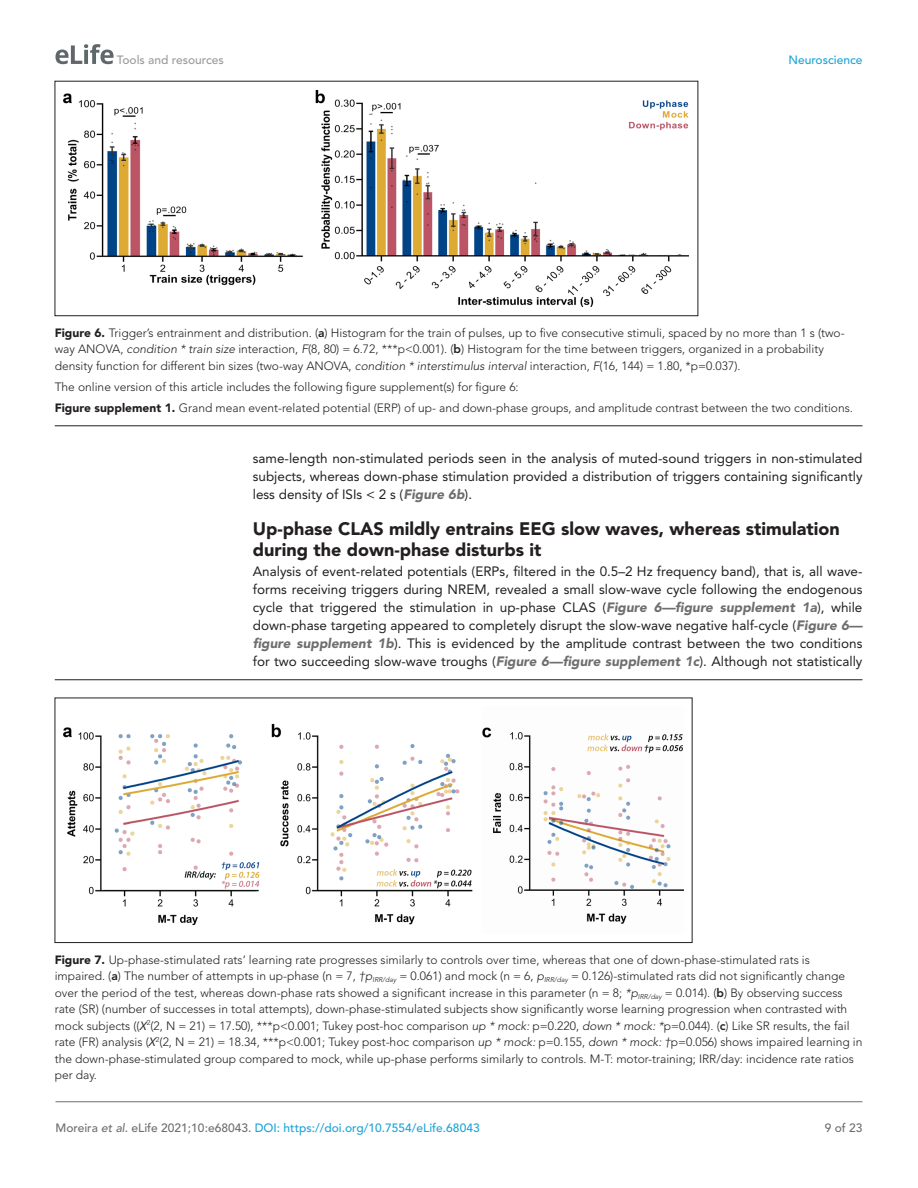
<style>
.page{position:relative;width:918px;height:1188px;background:#fff}
.page>*{position:absolute;margin:0;border:0;box-sizing:border-box;transform-origin:0 0}
.t1{font:900 18px/21px "Avenir LT Std";color:#231f20}
.t2{font:13.5px/18px "Avenir LT Std";color:#231f20;text-align:justify}
.t3{font:300 12px/16.5px "Avenir LT Std";color:#231f20}
.t4{font:500 12px "Avenir LT Std";color:#1ea4d7}
.t5{font:500 12px "Avenir LT Std";color:#9a9a9a}
.t6{font:500 12px "Avenir LT Std";color:#6e6e70}
.s1{font-weight:900}
.s2{font-weight:800}
.s3{font-style:italic}
.s4{font-weight:900;font-style:italic;color:#6e6e70}
.s5{font-family:"Segoe UI";font-weight:400;font-style:italic}
.s6{color:#6e6e70}
.s7{font-style:italic;color:#6e6e70}
</style>
<div class="page">
<svg style="left:55px;top:44px;width:59px;height:20px"></svg>
<hr style="left:56px;top:1101px;width:806px;height:1px;background:#6e6e70">
<hr style="left:55px;top:679px;width:807px;height:1px;background:#231f20">
<img style="left:64px;top:723px;width:619px;height:203px">
<div style="left:55px;top:698px;width:637px;height:245px;border:1px solid #231f20"></div>
<hr style="left:55px;top:425px;width:807px;height:1px;background:#231f20">
<img style="left:64px;top:90px;width:625px;height:217px">
<div style="left:55px;top:81px;width:643px;height:235px;border:1px solid #231f20"></div>
<p class="t5" style="left:117px;top:53px;width:108px">Tools and resources</p>
<p class="t4" style="left:788px;top:53px;width:76px">Neuroscience</p>
<p class="t3" style="left:55px;top:325px;width:791px"><span class="s1">Figure 6.</span> Trigger’s entrainment and distribution. (<span class="s2">a</span>) Histogram for the train of pulses, up to five consecutive stimuli, spaced by no more than 1 s (two&shy;way ANOVA, <span class="s3">condition * train size</span> interaction, <span class="s3">F</span>(8, 80) = 6.72, ***p&lt;0.001). (<span class="s2">b</span>) Histogram for the time between triggers, organized in a probability density function for different bin sizes (two-way ANOVA, <span class="s3">condition * interstimulus interval</span> interaction, <span class="s3">F</span>(16, 144) = 1.80, *p=0.037).</p>
<p class="t3" style="left:55px;top:376px;width:800px;line-height:21px">The online version of this article includes the following figure supplement(s) for figure 6:<br><span class="s1">Figure supplement 1.</span> Grand mean event-related potential (ERP) of up- and down-phase groups, and amplitude contrast between the two conditions.</p>
<p class="t2" style="left:253px;top:450px;width:611px">same-length non-stimulated periods seen in the analysis of muted-sound triggers in non-stimulated subjects, whereas down-phase stimulation provided a distribution of triggers containing significantly less density of ISIs &lt; 2 s (<span class="s4">Figure 6b</span>).</p>
<h1 class="t1" style="left:253px;top:518px;width:588px">Up-phase CLAS mildly entrains EEG slow waves, whereas stimulation during the down-phase disturbs it</h1>
<p class="t2" style="left:253px;top:562px;width:611px">Analysis of event-related potentials (ERPs, filtered in the 0.5–2 Hz frequency band), that is, all wave&shy;forms receiving triggers during NREM, revealed a small slow-wave cycle following the endogenous cycle that triggered the stimulation in up-phase CLAS (<span class="s4">Figure 6—figure supplement 1a</span>), while down-phase targeting appeared to completely disrupt the slow-wave negative half-cycle (<span class="s4">Figure 6— figure supplement 1b</span>). This is evidenced by the amplitude contrast between the two conditions for two succeeding slow-wave troughs (<span class="s4">Figure 6—figure supplement 1c</span>). Although not statistically</p>
<p class="t3" style="left:55px;top:951px;width:809px"><span class="s1">Figure 7.</span> Up-phase-stimulated rats’ learning rate progresses similarly to controls over time, whereas that one of down-phase-stimulated rats is impaired. (<span class="s2">a</span>) The number of attempts in up-phase (n = 7, <span class="s3">†p</span><sub>IRR/day</sub> = 0.061) and mock (n = 6, <span class="s3">p</span><sub>IRR/day</sub> = 0.126)-stimulated rats did not significantly change over the period of the test, whereas down-phase rats showed a significant increase in this parameter (n = 8; <span class="s3">*p</span><sub>IRR/day</sub> = 0.014). (<span class="s2">b</span>) By observing success rate (SR) (number of successes in total attempts), down-phase-stimulated subjects show significantly worse learning progression when contrasted with mock subjects ((<span class="s5">Χ</span><sup>2</sup>(2, N = 21) = 17.50), ***p&lt;0.001; Tukey post-hoc comparison <span class="s3">up * mock:</span> p=0.220, <span class="s3">down * mock: *</span>p=0.044). (<span class="s2">c</span>) Like SR results, the fail rate (FR) analysis (<span class="s5">Χ</span><sup>2</sup>(2, N = 21) = 18.34, ***p&lt;0.001; Tukey post-hoc comparison <span class="s3">up * mock:</span> p=0.155, <span class="s3">down * mock: †</span>p=0.056) shows impaired learning in the down-phase-stimulated group compared to mock, while up-phase performs similarly to controls. M-T: motor-training; IRR/day: incidence rate ratios per day.</p>
<p class="t4" style="left:56px;top:1121px;width:426px"><span class="s6">Moreira</span> <span class="s7">et al</span><span class="s6">. eLife 2021;10:e68043.</span> DOI: https://doi.org/10.7554/eLife.68043</p>
<p class="t6" style="left:825px;top:1121px;width:39px">9 of 23</p>
</div>
